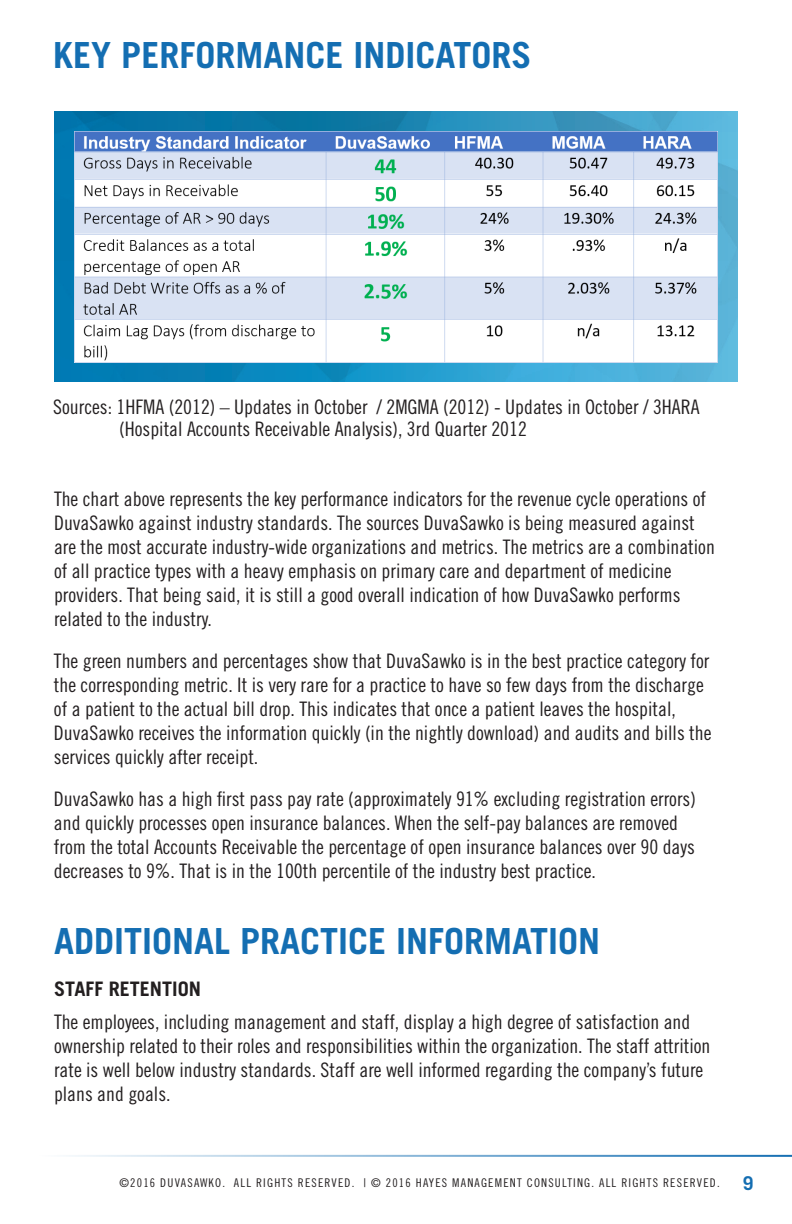
<style>
.page{position:relative;width:792px;height:1224px;background:#fff}
.page>*{position:absolute;margin:0;border:0;box-sizing:border-box;transform-origin:0 0}
.t1{font:700 36px "Trade Gothic LT Std";color:#146eb2}
.t2{font:20px/24px "Trade Gothic LT Std Cn 18";color:#231f20}
.t3{font:12px "Trade Gothic LT Std Cn 18";letter-spacing:.1em;color:#231f20}
.s1{font-family:"Trade Gothic LT Std";font-weight:700}
.s2{font-family:"Trade Gothic LT Std";font-weight:700;font-size:19px;color:#146eb2}
</style>
<div class="page">
<img style="left:55px;top:112px;width:683px;height:270px">
<img style="left:75px;top:131px;width:643px;height:231px">
<hr style="left:36px;top:1155px;width:756px;height:2px;background:#146eb2">
<p class="t1" style="left:53px;top:33px;width:480px">KEY PERFORMANCE INDICATORS</p>
<p class="t2" style="left:119px;top:396px;width:582px;line-height:22px;text-indent:-66px">Sources: 1HFMA (2012) – Updates in October / 2MGMA (2012) - Updates in October / 3HARA (Hospital Accounts Receivable Analysis), 3rd Quarter 2012</p>
<p class="t2" style="left:54px;top:486px;width:662px">The chart above represents the key performance indicators for the revenue cycle operations of DuvaSawko against industry standards . The sources DuvaSawko is being measured against are the most accurate industry-wide organizations and metrics . The metrics are a combination of all practice types with a heavy emphasis on primary care and department of medicine providers . That being said, it is still a good overall indication of how DuvaSawko performs related to the industry .</p>
<p class="t2" style="left:54px;top:648px;width:659px">The green numbers and percentages show that DuvaSawko is in the best practice category for the corresponding metric . It is very rare for a practice to have so few days from the discharge of a patient to the actual bill drop . This indicates that once a patient leaves the hospital, DuvaSawko receives the information quickly (in the nightly download) and audits and bills the services quickly after receipt .</p>
<p class="t2" style="left:54px;top:786px;width:643px">DuvaSawko has a high first pass pay rate (approximately 91% excluding registration errors) and quickly processes open insurance balances . When the self-pay balances are removed from the total Accounts Receivable the percentage of open insurance balances over 90 days decreases to 9% . That is in the 100th percentile of the industry best practice .</p>
<p class="t1" style="left:54px;top:919px;width:548px">ADDITIONAL PRACTICE INFORMATION</p>
<p class="t2" style="left:54px;top:972px;width:638px;line-height:33px"><span class="s1">STAFF RETENTION<br></span>The employees, including management and staff, display a high degree of satisfaction and</p>
<p class="t2" style="left:54px;top:1033px;width:658px">ownership related to their roles and responsibilities within the organization . The staff attrition rate is well below industry standards . Staff are well informed regarding the company’s future plans and goals .</p>
<p class="t3" style="left:119px;top:1176px;width:635px">©2016 DUVASAWKO. ALL RIGHTS RESERVED. | © 2016 HAYES MANAGEMENT CONSULTING. ALL RIGHTS RESERVED. <span class="s2">9</span></p>
</div>
